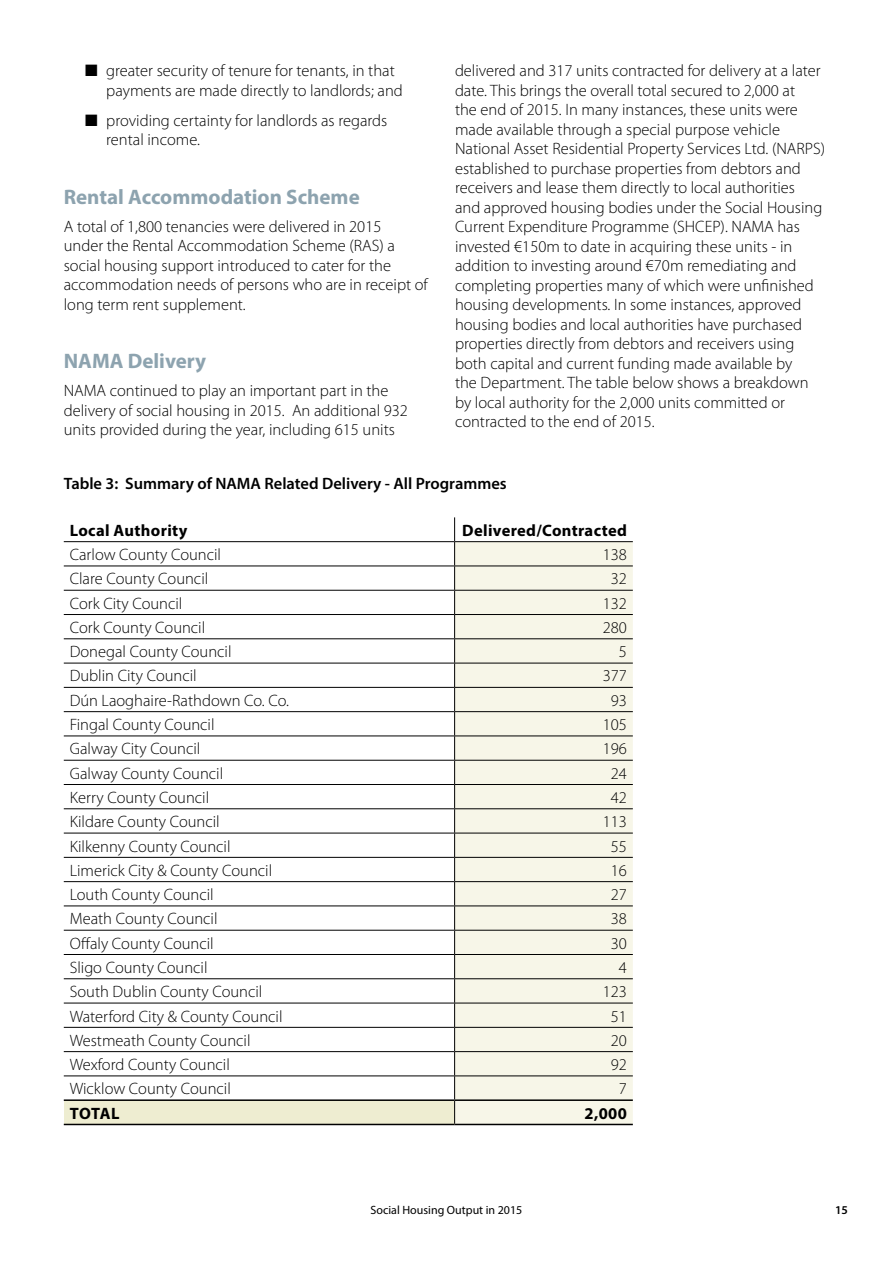
<style>
.page{position:relative;width:893px;height:1263px;background:#fff}
.page>*{position:absolute;margin:0;border:0;box-sizing:border-box;transform-origin:0 0}
.t1{font:700 21px "Myriad Pro";color:#8da3af}
.t2{font:300 16.5px/19.5px "Myriad Pro";color:#000}
.t3{font:600 16.5px "Myriad Pro";color:#000}
.t4{font:700 16.5px "Myriad Pro";letter-spacing:.02em;color:#000}
.t5{font:12px "Myriad Pro";color:#000}
.t6{font:600 12px "Myriad Pro";color:#000}
</style>
<div class="page">
<svg style="left:64px;top:542px;width:390px;height:535px"></svg>
<div style="left:455px;top:542px;width:178px;height:582px;background:#f7f6e8"></div>
<div style="left:64px;top:1100px;width:391px;height:24px;background:#eeedd1"></div>
<hr style="left:64px;top:541px;width:391px;height:1px;background:#000">
<hr style="left:455px;top:541px;width:178px;height:1px;background:#000">
<hr style="left:64px;top:566px;width:391px;height:1px;background:#000">
<hr style="left:455px;top:566px;width:178px;height:1px;background:#000">
<hr style="left:64px;top:590px;width:391px;height:1px;background:#000">
<hr style="left:455px;top:590px;width:178px;height:1px;background:#000">
<hr style="left:64px;top:614px;width:391px;height:1px;background:#000">
<hr style="left:455px;top:614px;width:178px;height:1px;background:#000">
<hr style="left:64px;top:638px;width:391px;height:1px;background:#000">
<hr style="left:455px;top:638px;width:178px;height:1px;background:#000">
<hr style="left:64px;top:663px;width:391px;height:1px;background:#000">
<hr style="left:455px;top:663px;width:178px;height:1px;background:#000">
<hr style="left:64px;top:687px;width:391px;height:1px;background:#000">
<hr style="left:455px;top:687px;width:178px;height:1px;background:#000">
<hr style="left:64px;top:711px;width:391px;height:1px;background:#000">
<hr style="left:455px;top:711px;width:178px;height:1px;background:#000">
<hr style="left:64px;top:735px;width:391px;height:1px;background:#000">
<hr style="left:455px;top:735px;width:178px;height:1px;background:#000">
<hr style="left:64px;top:760px;width:391px;height:1px;background:#000">
<hr style="left:455px;top:760px;width:178px;height:1px;background:#000">
<hr style="left:64px;top:784px;width:391px;height:1px;background:#000">
<hr style="left:455px;top:784px;width:178px;height:1px;background:#000">
<hr style="left:64px;top:808px;width:391px;height:1px;background:#000">
<hr style="left:455px;top:808px;width:178px;height:1px;background:#000">
<hr style="left:64px;top:833px;width:391px;height:1px;background:#000">
<hr style="left:455px;top:833px;width:178px;height:1px;background:#000">
<hr style="left:64px;top:857px;width:391px;height:1px;background:#000">
<hr style="left:455px;top:857px;width:178px;height:1px;background:#000">
<hr style="left:64px;top:881px;width:391px;height:1px;background:#000">
<hr style="left:455px;top:881px;width:178px;height:1px;background:#000">
<hr style="left:64px;top:905px;width:391px;height:1px;background:#000">
<hr style="left:455px;top:905px;width:178px;height:1px;background:#000">
<hr style="left:64px;top:930px;width:391px;height:1px;background:#000">
<hr style="left:455px;top:930px;width:178px;height:1px;background:#000">
<hr style="left:64px;top:954px;width:391px;height:1px;background:#000">
<hr style="left:455px;top:954px;width:178px;height:1px;background:#000">
<hr style="left:64px;top:978px;width:391px;height:1px;background:#000">
<hr style="left:455px;top:978px;width:178px;height:1px;background:#000">
<hr style="left:64px;top:1003px;width:391px;height:1px;background:#000">
<hr style="left:455px;top:1003px;width:178px;height:1px;background:#000">
<hr style="left:64px;top:1027px;width:391px;height:1px;background:#000">
<hr style="left:455px;top:1027px;width:178px;height:1px;background:#000">
<hr style="left:64px;top:1051px;width:391px;height:1px;background:#000">
<hr style="left:455px;top:1051px;width:178px;height:1px;background:#000">
<hr style="left:64px;top:1075px;width:391px;height:1px;background:#000">
<hr style="left:455px;top:1075px;width:178px;height:1px;background:#000">
<svg style="left:454px;top:517px;width:1px;height:607px"></svg>
<hr style="left:64px;top:1099px;width:391px;height:2px;background:#000">
<hr style="left:455px;top:1099px;width:178px;height:2px;background:#000">
<hr style="left:64px;top:1124px;width:391px;height:1px;background:#000">
<hr style="left:455px;top:1124px;width:178px;height:1px;background:#000">
<p class="t2" style="left:106px;top:61px;width:298px;text-indent:-21px">■ greater security of tenure for tenants, in that payments are made directly to landlords; and</p>
<p class="t2" style="left:106px;top:110px;width:283px;text-indent:-21px">■ providing certainty for landlords as regards rental income.</p>
<p class="t1" style="left:64px;top:183px;width:297px">Rental Accommodation Scheme</p>
<p class="t2" style="left:64px;top:216px;width:366px">A total of 1,800 tenancies were delivered in 2015<br>under the Rental Accommodation Scheme (RAS) a social housing support introduced to cater for the accommodation needs of persons who are in receipt of long term rent supplement.</p>
<p class="t1" style="left:64px;top:348px;width:144px">NAMA Delivery</p>
<p class="t2" style="left:64px;top:381px;width:346px">NAMA continued to play an important part in the delivery of social housing in 2015. An additional 932 units provided during the year, including 615 units</p>
<p class="t2" style="left:455px;top:61px;width:372px">delivered and 317 units contracted for delivery at a later date. This brings the overall total secured to 2,000 at<br>the end of 2015. In many instances, these units were made available through a special purpose vehicle National Asset Residential Property Services Ltd. (NARPS) established to purchase properties from debtors and receivers and lease them directly to local authorities<br>and approved housing bodies under the Social Housing Current Expenditure Programme (SHCEP). NAMA has invested €150m to date in acquiring these units - in addition to investing around €70m remediating and completing properties many of which were unfinished housing developments. In some instances, approved housing bodies and local authorities have purchased properties directly from debtors and receivers using both capital and current funding made available by<br>the Department. The table below shows a breakdown by local authority for the 2,000 units committed or contracted to the end of 2015.</p>
<p class="t3" style="left:64px;top:473px;width:444px">Table 3: Summary of NAMA Related Delivery - All Programmes</p>
<p class="t4" style="left:70px;top:519px;width:119px">Local Authority</p>
<p class="t4" style="left:462px;top:519px;width:166px">Delivered/Contracted</p>
<p class="t2" style="left:70px;top:545px;width:153px">Carlow County Council</p>
<p class="t2" style="left:603px;top:545px;width:26px">138</p>
<p class="t2" style="left:70px;top:569px;width:140px">Clare County Council</p>
<p class="t2" style="left:611px;top:569px;width:18px">32</p>
<p class="t2" style="left:70px;top:593px;width:114px">Cork City Council</p>
<p class="t2" style="left:603px;top:593px;width:26px">132</p>
<p class="t2" style="left:70px;top:617px;width:137px">Cork County Council</p>
<p class="t2" style="left:603px;top:617px;width:26px">280</p>
<p class="t2" style="left:70px;top:642px;width:163px">Donegal County Council</p>
<p class="t2" style="left:619px;top:642px;width:10px">5</p>
<p class="t2" style="left:70px;top:666px;width:128px">Dublin City Council</p>
<p class="t2" style="left:603px;top:666px;width:26px">377</p>
<p class="t2" style="left:70px;top:690px;width:221px">Dún Laoghaire-Rathdown Co. Co.</p>
<p class="t2" style="left:611px;top:690px;width:18px">93</p>
<p class="t2" style="left:70px;top:715px;width:146px">Fingal County Council</p>
<p class="t2" style="left:603px;top:715px;width:26px">105</p>
<p class="t2" style="left:70px;top:739px;width:132px">Galway City Council</p>
<p class="t2" style="left:603px;top:739px;width:26px">196</p>
<p class="t2" style="left:70px;top:763px;width:155px">Galway County Council</p>
<p class="t2" style="left:611px;top:763px;width:18px">24</p>
<p class="t2" style="left:70px;top:787px;width:141px">Kerry County Council</p>
<p class="t2" style="left:611px;top:787px;width:18px">42</p>
<p class="t2" style="left:70px;top:812px;width:152px">Kildare County Council</p>
<p class="t2" style="left:603px;top:812px;width:26px">113</p>
<p class="t2" style="left:70px;top:836px;width:162px">Kilkenny County Council</p>
<p class="t2" style="left:611px;top:836px;width:18px">55</p>
<p class="t2" style="left:70px;top:860px;width:204px">Limerick City &amp; County Council</p>
<p class="t2" style="left:611px;top:860px;width:18px">16</p>
<p class="t2" style="left:70px;top:885px;width:146px">Louth County Council</p>
<p class="t2" style="left:611px;top:885px;width:18px">27</p>
<p class="t2" style="left:70px;top:909px;width:149px">Meath County Council</p>
<p class="t2" style="left:611px;top:909px;width:18px">38</p>
<p class="t2" style="left:70px;top:933px;width:146px">Offaly County Council</p>
<p class="t2" style="left:611px;top:933px;width:18px">30</p>
<p class="t2" style="left:70px;top:957px;width:139px">Sligo County Council</p>
<p class="t2" style="left:619px;top:957px;width:10px">4</p>
<p class="t2" style="left:70px;top:982px;width:194px">South Dublin County Council</p>
<p class="t2" style="left:603px;top:982px;width:26px">123</p>
<p class="t2" style="left:70px;top:1006px;width:214px">Waterford City &amp; County Council</p>
<p class="t2" style="left:611px;top:1006px;width:18px">51</p>
<p class="t2" style="left:70px;top:1030px;width:182px">Westmeath County Council</p>
<p class="t2" style="left:611px;top:1030px;width:18px">20</p>
<p class="t2" style="left:70px;top:1055px;width:162px">Wexford County Council</p>
<p class="t2" style="left:611px;top:1055px;width:18px">92</p>
<p class="t2" style="left:70px;top:1079px;width:163px">Wicklow County Council</p>
<p class="t2" style="left:619px;top:1079px;width:10px">7</p>
<p class="t4" style="left:70px;top:1102px;width:51px">TOTAL</p>
<p class="t4" style="left:585px;top:1102px;width:44px">2,000</p>
<p class="t5" style="left:371px;top:1203px;width:153px">Social Housing Output in 2015</p>
<p class="t6" style="left:835px;top:1203px;width:14px">15</p>
</div>
